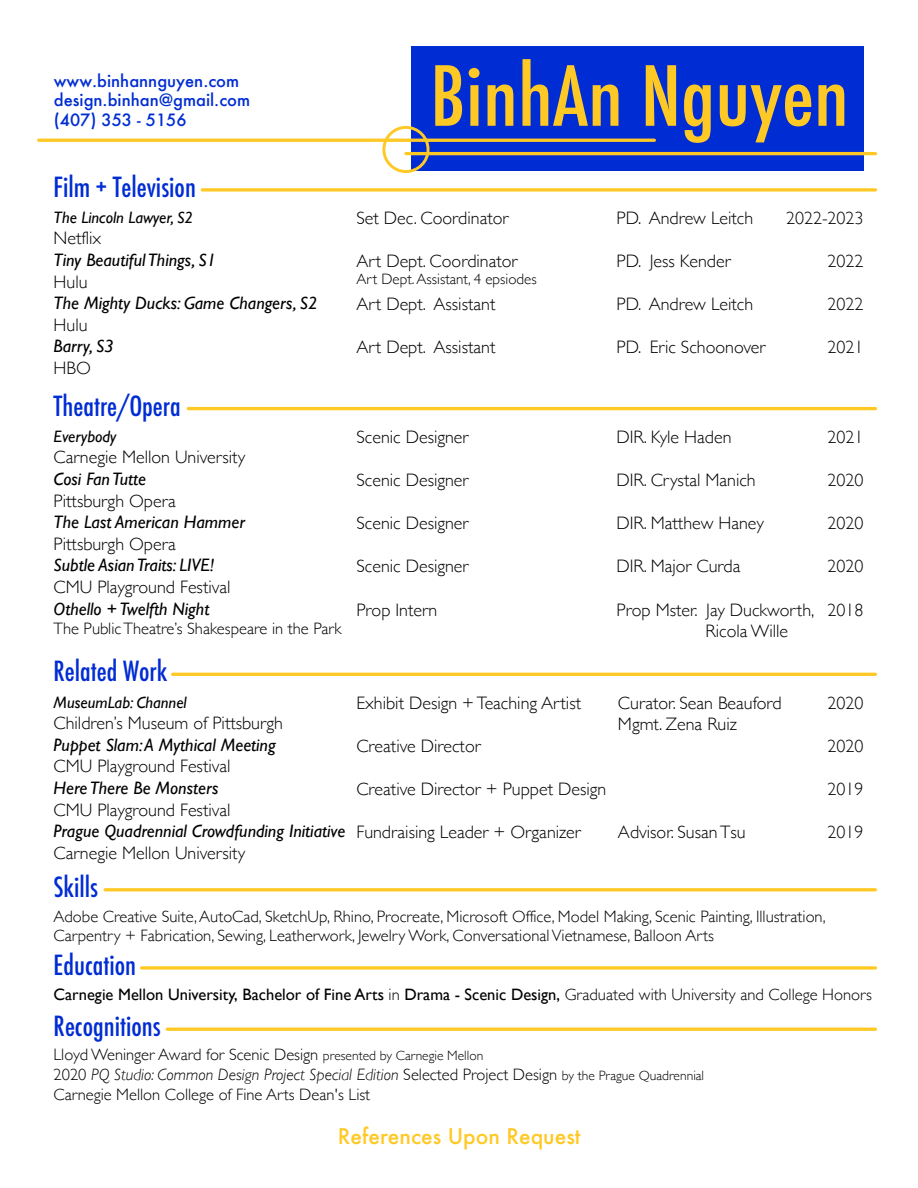
<style>
.page{position:relative;width:918px;height:1188px;background:#fff}
.page>*{position:absolute;margin:0;border:0;box-sizing:border-box;transform-origin:0 0}
.t1{font:500 condensed 80.4px "Futura";color:#ffc925;scale:1.07 1}
.t2{font:500 condensed 27px "Futura";color:#002cd3}
.t3{font:500 21px "Futura";color:#ffc925}
.t4{font:300 18px/21.6px "Gill Sans";color:#000}
.t5{font:italic 18px "Gill Sans";color:#000}
.t6{font:300 16.5px/19.8px "Gill Sans";color:#000}
.t7{font:16.5px "Gill Sans";color:#000}
.t8{font:500 16.5px/19.8px "Futura";color:#002cd3}
.t9{font:italic 16.5px "Gill Sans";color:#000}
.t10{font:300 15px "Gill Sans";color:#000}
.s1{font-weight:300}
.s2{font-size:13.5px}
.s3{font-style:italic}
</style>
<div class="page">
<div style="left:412px;top:46px;width:452px;height:125px;background:#002cd3"></div>
<hr style="left:39px;top:139px;width:615px;height:3px;background:#ffc925">
<hr style="left:406px;top:152px;width:470px;height:3px;background:#ffc925">
<div style="left:382px;top:126px;width:48px;height:47px;border:3px solid #ffc925;border-radius:50%"></div>
<svg style="left:202px;top:188px;width:674px;height:4px;background:#ffd249"></svg>
<hr style="left:188px;top:407px;width:688px;height:3px;background:#ffc925">
<hr style="left:173px;top:673px;width:702px;height:3px;background:#ffc925">
<hr style="left:105px;top:888px;width:770px;height:3px;background:#ffc925">
<svg style="left:142px;top:966px;width:734px;height:4px;background:#ffd149"></svg>
<hr style="left:167px;top:1028px;width:709px;height:3px;background:#ffc925">
<p class="t8" style="left:54px;top:70px;width:198px">www.binhannguyen.com design.binhan@gmail.com (407) 353 - 5156</p>
<h1 class="t1" style="left:430px;top:45px;width:393px">BinhAn Nguyen</h1>
<h2 class="t2" style="left:54px;top:169px;width:144px">Film + Television</h2>
<p class="t9" style="left:54px;top:208px;width:141px">The Lincoln Lawyer, S2</p>
<p class="t4" style="left:54px;top:227px;width:49px">Netflix</p>
<p class="t5" style="left:54px;top:250px;width:164px">Tiny Beautiful Things, S1</p>
<p class="t4" style="left:54px;top:270px;width:35px">Hulu</p>
<p class="t5" style="left:54px;top:293px;width:265px">The Mighty Ducks: Game Changers, S2</p>
<p class="t4" style="left:54px;top:313px;width:35px">Hulu</p>
<p class="t5" style="left:54px;top:336px;width:62px">Barry, S3</p>
<p class="t4" style="left:54px;top:357px;width:39px">HBO</p>
<h2 class="t2" style="left:54px;top:388px;width:129px">Theatre/Opera</h2>
<p class="t9" style="left:54px;top:427px;width:64px">Everybody</p>
<p class="t4" style="left:54px;top:446px;width:193px">Carnegie Mellon University</p>
<p class="t5" style="left:54px;top:469px;width:94px">Cosi Fan Tutte</p>
<p class="t4" style="left:54px;top:489px;width:124px">Pittsburgh Opera</p>
<p class="t5" style="left:54px;top:512px;width:193px">The Last American Hammer</p>
<p class="t4" style="left:54px;top:532px;width:124px">Pittsburgh Opera</p>
<p class="t5" style="left:54px;top:555px;width:162px">Subtle Asian Traits: LIVE!</p>
<p class="t4" style="left:54px;top:576px;width:178px">CMU Playground Festival</p>
<p class="t5" style="left:54px;top:598px;width:157px">Othello + Twelfth Night</p>
<p class="t6" style="left:54px;top:618px;width:290px">The Public Theatre’s Shakespeare in the Park</p>
<h2 class="t2" style="left:54px;top:654px;width:115px">Related Work</h2>
<p class="t9" style="left:54px;top:693px;width:135px">MuseumLab: Channel</p>
<p class="t4" style="left:54px;top:712px;width:231px">Children’s Museum of Pittsburgh</p>
<p class="t5" style="left:54px;top:734px;width:224px">Puppet Slam: A Mythical Meeting</p>
<p class="t4" style="left:54px;top:755px;width:178px">CMU Playground Festival</p>
<p class="t5" style="left:54px;top:778px;width:166px">Here There Be Monsters</p>
<p class="t4" style="left:54px;top:798px;width:178px">CMU Playground Festival</p>
<p class="t5" style="left:54px;top:821px;width:293px">Prague Quadrennial Crowdfunding Initiative</p>
<p class="t4" style="left:54px;top:841px;width:193px">Carnegie Mellon University</p>
<h2 class="t2" style="left:54px;top:870px;width:46px">Skills</h2>
<p class="t4" style="left:356px;top:206px;width:154px">Set Dec. Coordinator</p>
<p class="t4" style="left:356px;top:250px;width:163px">Art Dept. Coordinator</p>
<p class="t4" style="left:356px;top:293px;width:140px">Art Dept. Assistant</p>
<p class="t4" style="left:356px;top:336px;width:140px">Art Dept. Assistant</p>
<p class="t10" style="left:357px;top:267px;width:182px">Art Dept. Assistant, 4 epsiodes</p>
<p class="t4" style="left:356px;top:425px;width:114px">Scenic Designer</p>
<p class="t4" style="left:356px;top:469px;width:114px">Scenic Designer</p>
<p class="t4" style="left:356px;top:512px;width:114px">Scenic Designer</p>
<p class="t4" style="left:356px;top:555px;width:114px">Scenic Designer</p>
<p class="t4" style="left:356px;top:598px;width:82px">Prop Intern</p>
<p class="t4" style="left:356px;top:691px;width:226px">Exhibit Design + Teaching Artist</p>
<p class="t4" style="left:356px;top:734px;width:126px">Creative Director</p>
<p class="t4" style="left:356px;top:777px;width:251px">Creative Director + Puppet Design</p>
<p class="t4" style="left:356px;top:821px;width:226px">Fundraising Leader + Organizer</p>
<p class="t4" style="left:617px;top:206px;width:138px">PD. Andrew Leitch</p>
<p class="t4" style="left:617px;top:250px;width:116px">PD. Jess Kender</p>
<p class="t4" style="left:617px;top:293px;width:138px">PD. Andrew Leitch</p>
<p class="t4" style="left:617px;top:336px;width:150px">PD. Eric Schoonover</p>
<p class="t4" style="left:786px;top:206px;width:79px">2022-2023</p>
<p class="t4" style="left:828px;top:250px;width:37px">2022</p>
<p class="t4" style="left:828px;top:293px;width:37px">2022</p>
<p class="t4" style="left:828px;top:336px;width:37px">2021</p>
<p class="t4" style="left:617px;top:425px;width:116px">DIR. Kyle Haden</p>
<p class="t4" style="left:617px;top:469px;width:141px">DIR. Crystal Manich</p>
<p class="t4" style="left:617px;top:512px;width:149px">DIR. Matthew Haney</p>
<p class="t4" style="left:617px;top:555px;width:125px">DIR. Major Curda</p>
<p class="t4" style="left:706px;top:598px;width:110px;text-indent:-89px">Prop Mster. Jay Duckworth,<br>Ricola Wille</p>
<p class="t4" style="left:828px;top:425px;width:37px">2021</p>
<p class="t4" style="left:828px;top:469px;width:37px">2020</p>
<p class="t4" style="left:828px;top:512px;width:37px">2020</p>
<p class="t4" style="left:828px;top:555px;width:37px">2020</p>
<p class="t4" style="left:828px;top:598px;width:37px">2018</p>
<p class="t4" style="left:618px;top:691px;width:165px">Curator. Sean Beauford<br>Mgmt. Zena Ruiz</p>
<p class="t4" style="left:618px;top:821px;width:129px">Advisor. Susan Tsu</p>
<p class="t4" style="left:828px;top:691px;width:37px">2020</p>
<p class="t4" style="left:828px;top:734px;width:37px">2020</p>
<p class="t4" style="left:828px;top:777px;width:37px">2019</p>
<p class="t4" style="left:828px;top:821px;width:37px">2019</p>
<p class="t6" style="left:54px;top:906px;width:774px">Adobe Creative Suite, AutoCad, SketchUp, Rhino, Procreate, Microsoft Office, Model Making, Scenic Painting, Illustration,<br>Carpentry + Fabrication, Sewing, Leatherwork, Jewelry Work, Conversational Vietnamese, Balloon Arts</p>
<h2 class="t2" style="left:54px;top:948px;width:84px">Education</h2>
<p class="t7" style="left:54px;top:985px;width:820px">Carnegie Mellon University, Bachelor of Fine Arts <span class="s1">in</span> Drama - Scenic Design, <span class="s1">Graduated with University and College Honors</span></p>
<h2 class="t2" style="left:54px;top:1009px;width:109px">Recognitions</h2>
<p class="t6" style="left:54px;top:1044px;width:652px">Lloyd Weninger Award for Scenic Design <span class="s2">presented by Carnegie Mellon<br></span>2020 <span class="s3">PQ Studio: Common Design Project Special Edition</span> Selected Project Design <span class="s2">by the Prague Quadrennial<br></span>Carnegie Mellon College of Fine Arts Dean's List</p>
<p class="t3" style="left:338px;top:1122px;width:244px">References Upon Request</p>
</div>
